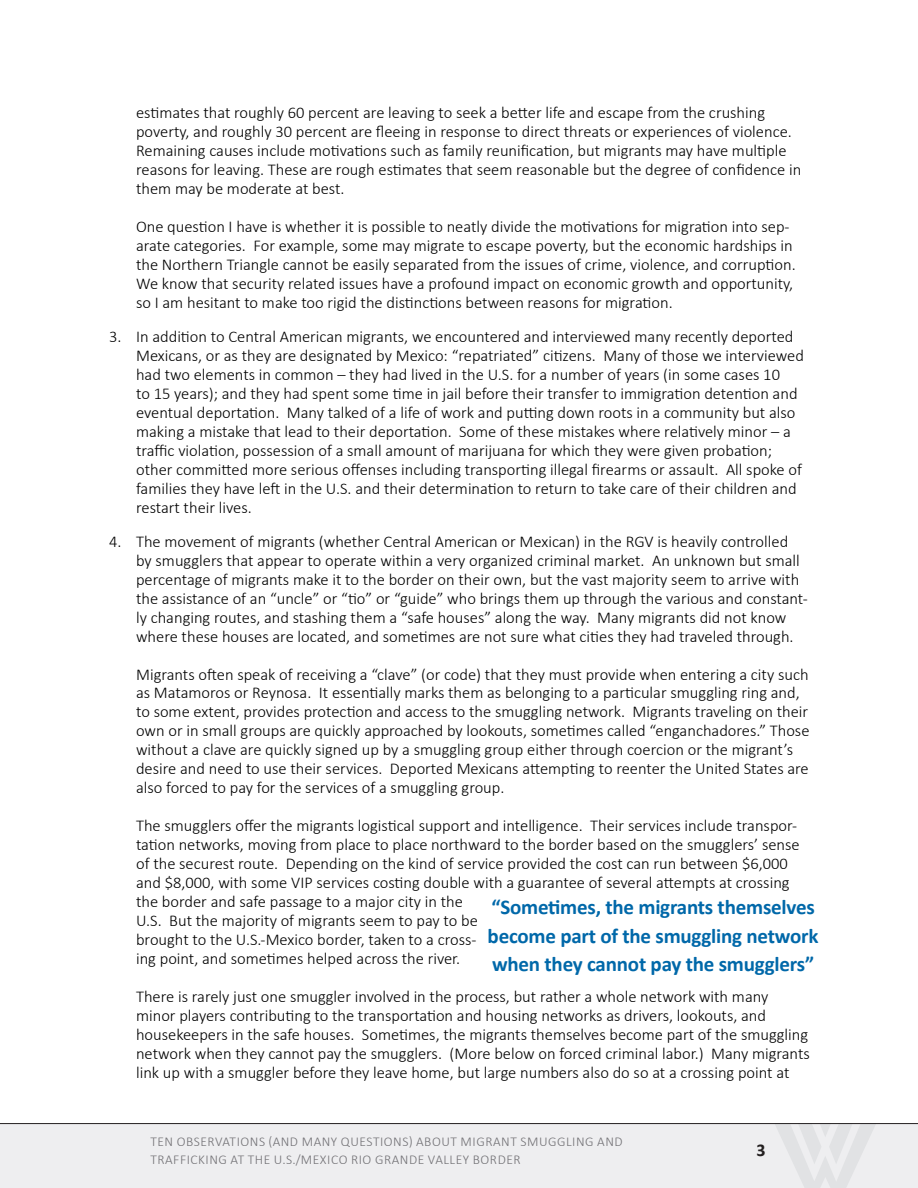
<style>
.page{position:relative;width:918px;height:1188px;background:#fff}
.page>*{position:absolute;margin:0;border:0;box-sizing:border-box;transform-origin:0 0}
.t1{font:700 21px/28.5px "Calibri";letter-spacing:-.01em;color:#0068a9}
.t2{font:700 18px "Calibri";color:#231f20}
.t3{font:300 16.5px/18.9px "Calibri";color:#000}
.t4{font:300 13.5px/18px "Calibri";letter-spacing:.04em;color:#717074}
</style>
<div class="page">
<div style="left:0;top:1124px;width:918px;height:64px;background:#eeeef0"></div>
<svg style="left:774px;top:1124px;width:102px;height:64px"></svg>
<hr style="left:0;top:1123px;width:918px;height:1px;background:#231f20">
<p class="t3" style="left:136px;top:103px;width:667px">estimates that roughly 60 percent are leaving to seek a better life and escape from the crushing poverty, and roughly 30 percent are fleeing in response to direct threats or experiences of violence.<br>Remaining causes include motivations such as family reunification, but migrants may have multiple reasons for leaving. These are rough estimates that seem reasonable but the degree of confidence in them may be moderate at best.</p>
<p class="t3" style="left:136px;top:217px;width:661px">One question I have is whether it is possible to neatly divide the motivations for migration into sep&shy;arate categories. For example, some may migrate to escape poverty, but the economic hardships in the Northern Triangle cannot be easily separated from the issues of crime, violence, and corruption.<br>We know that security related issues have a profound impact on economic growth and opportunity, so I am hesitant to make too rigid the distinctions between reasons for migration.</p>
<p class="t3" style="left:136px;top:327px;width:669px;text-indent:-27px">3. In addition to Central American migrants, we encountered and interviewed many recently deported Mexicans, or as they are designated by Mexico: “repatriated” citizens. Many of those we interviewed had two elements in common – they had lived in the U.S. for a number of years (in some cases 10<br>to 15 years); and they had spent some time in jail before their transfer to immigration detention and eventual deportation. Many talked of a life of work and putting down roots in a community but also making a mistake that lead to their deportation. Some of these mistakes where relatively minor – a traffic violation, possession of a small amount of marijuana for which they were given probation; other committed more serious offenses including transporting illegal firearms or assault. All spoke of families they have left in the U.S. and their determination to return to take care of their children and restart their lives.</p>
<p class="t3" style="left:136px;top:532px;width:673px;text-indent:-27px">4. The movement of migrants (whether Central American or Mexican) in the RGV is heavily controlled by smugglers that appear to operate within a very organized criminal market. An unknown but small percentage of migrants make it to the border on their own, but the vast majority seem to arrive with the assistance of an “uncle” or “tio” or “guide” who brings them up through the various and constant&shy;ly changing routes, and stashing them a “safe houses” along the way. Many migrants did not know where these houses are located, and sometimes are not sure what cities they had traveled through.</p>
<p class="t3" style="left:136px;top:664px;width:675px">Migrants often speak of receiving a “clave” (or code) that they must provide when entering a city such as Matamoros or Reynosa. It essentially marks them as belonging to a particular smuggling ring and, to some extent, provides protection and access to the smuggling network. Migrants traveling on their own or in small groups are quickly approached by lookouts, sometimes called “enganchadores.” Those without a clave are quickly signed up by a smuggling group either through coercion or the migrant’s desire and need to use their services. Deported Mexicans attempting to reenter the United States are also forced to pay for the services of a smuggling group.</p>
<p class="t3" style="left:136px;top:816px;width:665px">The smugglers offer the migrants logistical support and intelligence. Their services include transpor&shy;tation networks, moving from place to place northward to the border based on the smugglers’ sense of the securest route. Depending on the kind of service provided the cost can run between $6,000 and $8,000, with some VIP services costing double with a guarantee of several attempts at crossing the border and safe passage to a major city in the<br>U.S. But the majority of migrants seem to pay to be<br>brought to the U.S.-Mexico border, taken to a cross-<br>ing point, and sometimes helped across the river.</p>
<p class="t3" style="left:136px;top:987px;width:675px">There is rarely just one smuggler involved in the process, but rather a whole network with many minor players contributing to the transportation and housing networks as drivers, lookouts, and housekeepers in the safe houses. Sometimes, the migrants themselves become part of the smuggling network when they cannot pay the smugglers. (More below on forced criminal labor.) Many migrants link up with a smuggler before they leave home, but large numbers also do so at a crossing point at</p>
<p class="t1" style="left:488px;top:893px;width:332px">“Sometimes, the migrants themselves become part of the smuggling network when they cannot pay the smugglers”</p>
<p class="t4" style="left:150px;top:1132px;width:474px">TEN OBSERVATIONS (AND MANY QUESTIONS) ABOUT MIGRANT SMUGGLING AND<br>TRAFFICKING AT THE U.S./MEXICO RIO GRANDE VALLEY BORDER</p>
<p class="t2" style="left:757px;top:1139px;width:11px">3</p>
</div>
